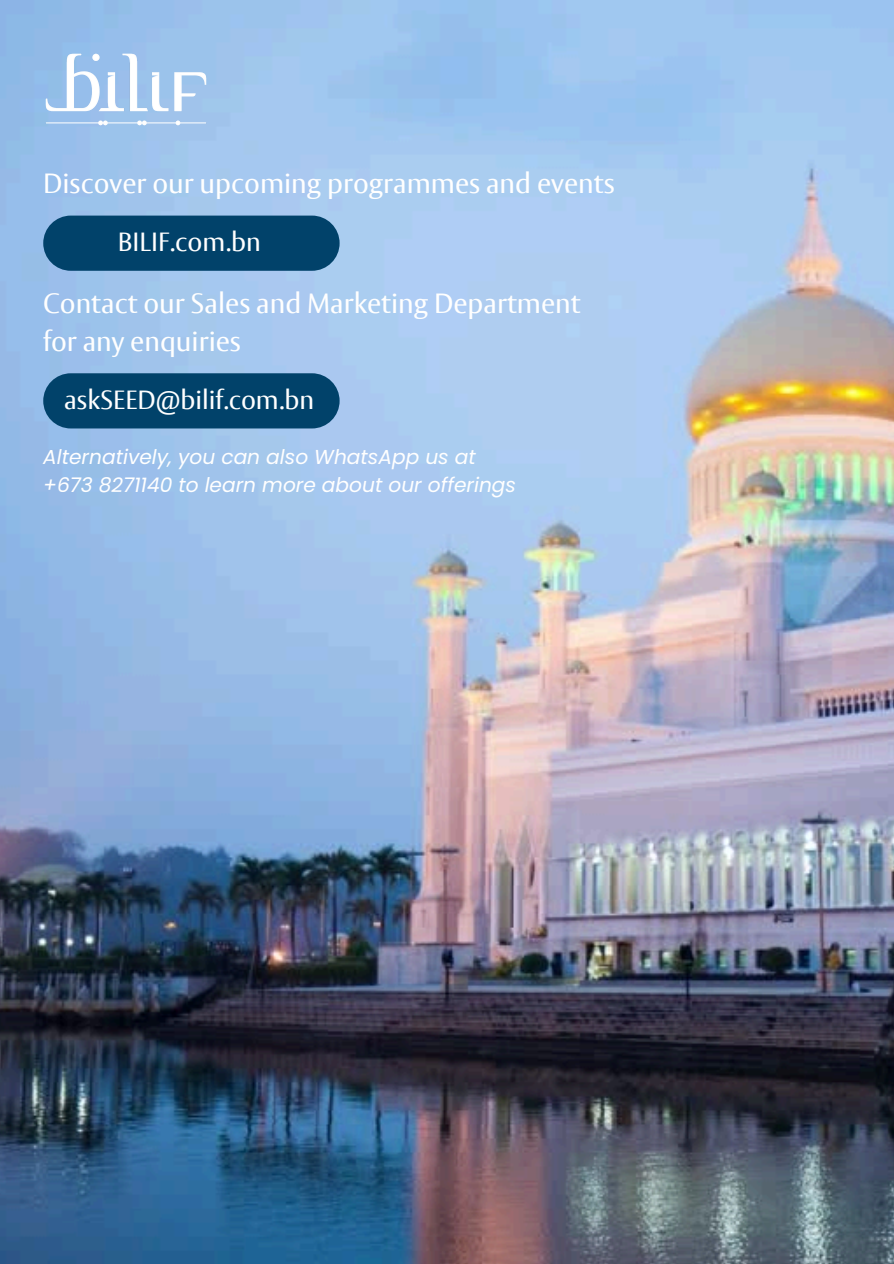
<style>
.page{position:relative;width:894px;height:1264px;background:#fff}
.page>*{position:absolute;margin:0;border:0;box-sizing:border-box;transform-origin:0 0}
.t1{font:27.6px/38.2px "Vesta Pro";color:#fff}
.t2{font:26.1px "Vesta Pro";color:#fff}
.t3{font:italic 20.1px "Poppins";color:#fff}
</style>
<div class="page">
<img style="left:0;top:0;width:893px;height:1263px">
<img style="left:20px;top:27px;width:212px;height:124px">
<div style="left:43px;top:215px;width:296px;height:56px;background:#01426a;border-radius:28px"></div>
<div style="left:43px;top:373px;width:296px;height:55px;background:#01426a;border-radius:28px"></div>
<h1 class="t1" style="left:43px;top:164px;width:573px">Discover our upcoming programmes and events</h1>
<h1 class="t2" style="left:118px;top:226px;width:145px">BILIF.com.bn</h1>
<h1 class="t1" style="left:43px;top:284px;width:539px">Contact our Sales and Marketing Department for any enquiries</h1>
<h1 class="t2" style="left:64px;top:384px;width:251px">askSEED@bilif.com.bn</h1>
<p class="t3" style="left:43px;top:442px;width:434px">Alternatively, you can also WhatsApp us at</p>
<p class="t3" style="left:43px;top:470px;width:474px">+673 8271140 to learn more about our offerings</p>
</div>
